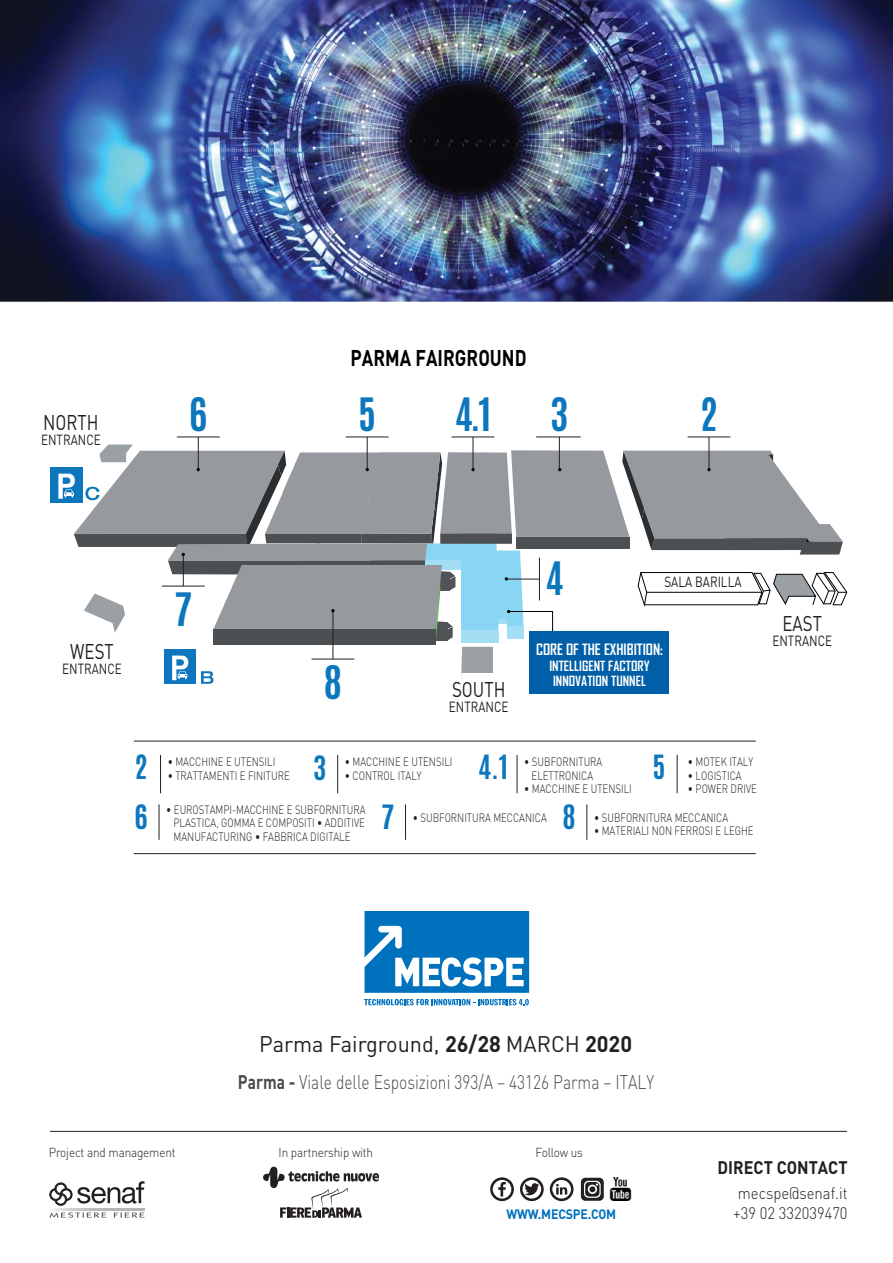
<style>
.page{position:relative;width:893px;height:1263px;background:#fff}
.page>*{position:absolute;margin:0;border:0;box-sizing:border-box;transform-origin:0 0}
.t1{font:700 39.15px "Antonio";color:#0d77bd}
.t2{font:700 28.5px "Antonio";color:#0d77bd}
.t3{font:700 22.5px "DIN";color:#000;scale:.8 1}
.t4{font:22.35px "DIN";color:#231f20}
.t5{font:21px "DIN";color:#231f20;scale:.8 1}
.t6{font:300 19.5px "DIN";color:#4c4c4e;scale:.8 1}
.t7{font:700 18px "DIN";color:#231f20;scale:.9 1}
.t8{font:300 16.5px/19.5px "DIN";color:#231f20;scale:.9 1}
.t9{font:700 15px "Agency FB";color:#fff}
.t10{font:14.55px "DIN";color:#231f20;scale:.8 1}
.t11{font:700 13.5px/15px "Agency FB";color:#fff}
.t12{font:700 13.5px "DIN";letter-spacing:-.015em;color:#0071bc;scale:.91 1}
.t13{font:300 12.9px "DIN";letter-spacing:-.015em;color:#231f20;scale:.91 1}
.t14{font:300 12px/13.5px "DIN";color:#231f20;text-align:center;scale:.8 1}
.s1{font-weight:700}
</style>
<div class="page">
<hr style="left:50px;top:1131px;width:797px;height:1px;background:#231f20">
<svg style="left:263px;top:1167px;width:116px;height:50px"></svg>
<img style="left:0;top:0;width:893px;height:302px">
<hr style="left:134px;top:741px;width:622px;height:1px;background:#231f20">
<hr style="left:134px;top:853px;width:622px;height:1px;background:#231f20">
<hr style="left:160px;top:755px;width:1px;height:38px;background:#231f20">
<hr style="left:337px;top:755px;width:1px;height:38px;background:#231f20">
<hr style="left:517px;top:755px;width:1px;height:38px;background:#231f20">
<hr style="left:677px;top:755px;width:1px;height:38px;background:#231f20">
<hr style="left:159px;top:804px;width:1px;height:36px;background:#231f20">
<hr style="left:405px;top:804px;width:1px;height:36px;background:#231f20">
<hr style="left:586px;top:804px;width:1px;height:36px;background:#231f20">
<svg style="left:520px;top:1177px;width:24px;height:24px"></svg>
<svg style="left:490px;top:1177px;width:24px;height:24px"></svg>
<svg style="left:550px;top:1177px;width:23px;height:24px"></svg>
<svg style="left:581px;top:1178px;width:23px;height:23px"></svg>
<img style="left:609px;top:1177px;width:23px;height:24px">
<div style="left:51px;top:467px;width:32px;height:35px;background:#0d77bd"></div>
<div style="left:529px;top:631px;width:140px;height:63px;background:#005fa7"></div>
<hr style="left:177px;top:437px;width:43px;height:1px;background:#231f20">
<hr style="left:198px;top:437px;width:1px;height:34px;background:#231f20">
<hr style="left:346px;top:437px;width:43px;height:1px;background:#231f20">
<hr style="left:367px;top:437px;width:1px;height:34px;background:#231f20">
<hr style="left:536px;top:437px;width:45px;height:1px;background:#231f20">
<hr style="left:559px;top:437px;width:1px;height:34px;background:#231f20">
<hr style="left:687px;top:437px;width:43px;height:1px;background:#231f20">
<hr style="left:709px;top:437px;width:1px;height:34px;background:#231f20">
<hr style="left:452px;top:437px;width:42px;height:1px;background:#231f20">
<hr style="left:473px;top:437px;width:1px;height:34px;background:#231f20">
<svg style="left:58px;top:444px;width:789px;height:240px"></svg>
<svg style="left:53px;top:1209px;width:92px;height:1px"></svg>
<svg style="left:49px;top:1181px;width:96px;height:25px"></svg>
<svg style="left:50px;top:1212px;width:57px;height:6px"></svg>
<svg style="left:114px;top:1212px;width:31px;height:6px"></svg>
<svg style="left:365px;top:911px;width:164px;height:82px"></svg>
<svg style="left:364px;top:999px;width:165px;height:6px"></svg>
<h3 class="t5" style="left:43px;top:411px;width:71px">NORTH</h3>
<p class="t10" style="left:41px;top:432px;width:76px">ENTRANCE</p>
<h3 class="t3" style="left:351px;top:345px;width:222px">PARMA FAIRGROUND</h3>
<h1 class="t1" style="left:189px;top:397px;width:20px">6</h1>
<h1 class="t1" style="left:358px;top:397px;width:20px">5</h1>
<h1 class="t1" style="left:455px;top:397px;width:38px">4.1</h1>
<h1 class="t1" style="left:550px;top:397px;width:20px">3</h1>
<h1 class="t1" style="left:700px;top:397px;width:20px">2</h1>
<h3 class="t5" style="left:70px;top:640px;width:56px">WEST</h3>
<p class="t10" style="left:62px;top:660px;width:76px">ENTRANCE</p>
<h1 class="t1" style="left:174px;top:593px;width:20px">7</h1>
<h1 class="t1" style="left:324px;top:666px;width:20px">8</h1>
<h3 class="t5" style="left:452px;top:677px;width:68px">SOUTH</h3>
<p class="t10" style="left:449px;top:698px;width:76px">ENTRANCE</p>
<h1 class="t1" style="left:545px;top:561px;width:20px">4</h1>
<p class="t10" style="left:664px;top:573px;width:98px">SALA BARILLA</p>
<p class="t9" style="left:536px;top:641px;width:128px">CORE OF THE EXHIBITION:</p>
<p class="t11" style="left:549px;top:659px;width:102px">INTELLIGENT FACTORY<br>INNOVATION TUNNEL</p>
<h2 class="t2" style="left:135px;top:755px;width:15px">2</h2>
<p class="t14" style="left:168px;top:756px;width:136px">• MACCHINE E UTENSILI</p>
<p class="t14" style="left:168px;top:770px;width:154px">• TRATTAMENTI E FINITURE</p>
<h2 class="t2" style="left:313px;top:755px;width:15px">3</h2>
<p class="t14" style="left:345px;top:756px;width:136px">• MACCHINE E UTENSILI</p>
<p class="t14" style="left:345px;top:770px;width:97px">• CONTROL ITALY</p>
<h2 class="t2" style="left:478px;top:755px;width:31px">4.1</h2>
<p class="t14" style="left:524px;top:757px;width:99px">• SUBFORNITURA<br>ELETTRONICA</p>
<p class="t14" style="left:524px;top:784px;width:136px">• MACCHINE E UTENSILI</p>
<h2 class="t2" style="left:653px;top:755px;width:15px">5</h2>
<p class="t14" style="left:688px;top:756px;width:83px">• MOTEK ITALY</p>
<p class="t14" style="left:688px;top:770px;width:69px">• LOGISTICA</p>
<p class="t14" style="left:688px;top:783px;width:88px">• POWER DRIVE</p>
<h2 class="t2" style="left:135px;top:804px;width:15px">6</h2>
<p class="t14" style="left:174px;top:804px;width:241px;text-align:justify;text-indent:-7px">• EUROSTAMPI-MACCHINE E SUBFORNITURA PLASTICA, GOMMA E COMPOSITI • ADDITIVE MANUFACTURING • FABBRICA DIGITALE</p>
<h2 class="t2" style="left:381px;top:804px;width:15px">7</h2>
<p class="t14" style="left:413px;top:812px;width:169px">• SUBFORNITURA MECCANICA</p>
<h2 class="t2" style="left:562px;top:804px;width:15px">8</h2>
<p class="t14" style="left:594px;top:812px;width:169px">• SUBFORNITURA MECCANICA</p>
<p class="t14" style="left:594px;top:826px;width:201px">• MATERIALI NON FERROSI E LEGHE</p>
<h3 class="t5" style="left:782px;top:611px;width:51px">EAST</h3>
<p class="t10" style="left:772px;top:632px;width:76px">ENTRANCE</p>
<h3 class="t4" style="left:259px;top:1031px;width:374px">Parma Fairground, <span class="s1">26/28</span> MARCH <span class="s1">2020</span></h3>
<h3 class="t6" style="left:238px;top:1075px;width:522px"><span class="s1">Parma -</span> Viale delle Esposizioni 393/A – 43126 Parma – ITALY</h3>
<p class="t13" style="left:49px;top:1148px;width:141px">Project and management</p>
<p class="t13" style="left:279px;top:1148px;width:105px">In partnership with</p>
<p class="t13" style="left:536px;top:1148px;width:54px">Follow us</p>
<p class="t12" style="left:506px;top:1207px;width:122px">WWW.MECSPE.COM</p>
<h3 class="t7" style="left:718px;top:1157px;width:146px">DIRECT CONTACT</h3>
<h3 class="t8" style="left:733px;top:1185px;width:129px">mecspe@senaf.it +39 02 332039470</h3>
</div>
